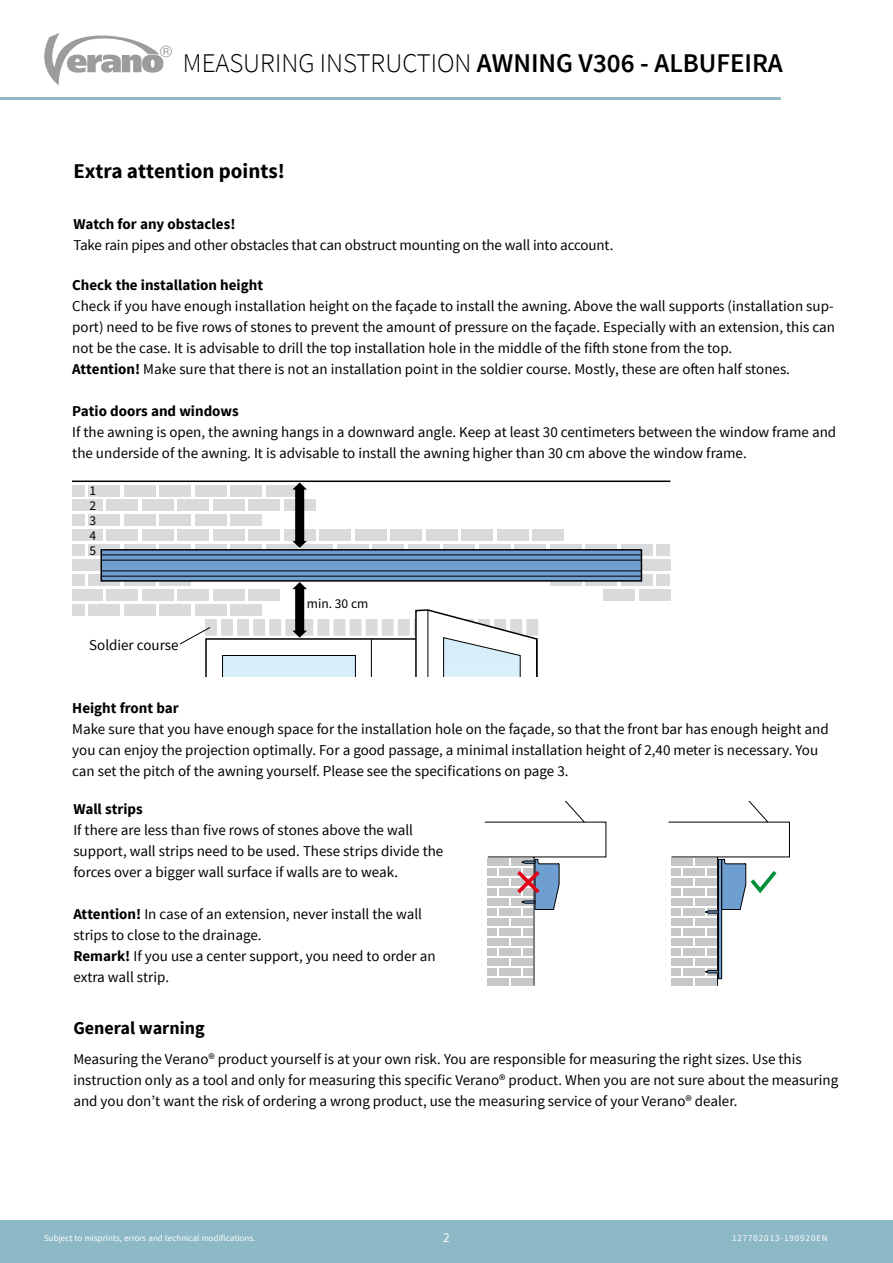
<style>
.page{position:relative;width:893px;height:1263px;background:#fff}
.page>*{position:absolute;margin:0;border:0;box-sizing:border-box;transform-origin:0 0}
.t1{font:300 27px "Source Sans Pro";color:#000}
.t2{font:700 21px "Source Sans Pro";color:#000}
.t3{font:700 18px "Source Sans Pro";color:#000}
.t4{font:15px/21px "Source Sans Pro";color:#000}
.t5{font:700 15px "Source Sans Pro";color:#000}
.t6{font:13.5px/15px "Source Sans Pro";color:#000;text-align:justify}
.t7{font:13.5px "Source Sans Pro";color:#fff}
.t8{font:9px "Source Sans Pro";color:#fff}
.t9{font:9px "Source Sans Pro";letter-spacing:.1em;color:#fff}
.s1{font-weight:600}
.s2{font-weight:700}
</style>
<div class="page">
<div style="left:0;top:1220px;width:893px;height:43px;background:#8db8c5"></div>
<svg style="left:44px;top:33px;width:128px;height:52px"></svg>
<hr style="left:0;top:97px;width:781px;height:3px;background:#8db8c5">
<svg style="left:485px;top:801px;width:122px;height:185px"></svg>
<svg style="left:668px;top:801px;width:122px;height:185px"></svg>
<div style="left:89px;top:604px;width:31px;height:12px;background:#d9dadb"></div>
<div style="left:142px;top:589px;width:31px;height:12px;background:#d9dadb"></div>
<div style="left:124px;top:574px;width:32px;height:12px;background:#d9dadb"></div>
<div style="left:160px;top:574px;width:31px;height:12px;background:#d9dadb"></div>
<div style="left:124px;top:544px;width:32px;height:12px;background:#d9dadb"></div>
<div style="left:160px;top:544px;width:31px;height:12px;background:#d9dadb"></div>
<div style="left:195px;top:544px;width:32px;height:12px;background:#d9dadb"></div>
<div style="left:231px;top:544px;width:31px;height:12px;background:#d9dadb"></div>
<div style="left:266px;top:544px;width:32px;height:12px;background:#d9dadb"></div>
<div style="left:302px;top:544px;width:31px;height:12px;background:#d9dadb"></div>
<div style="left:337px;top:544px;width:32px;height:12px;background:#d9dadb"></div>
<div style="left:373px;top:544px;width:31px;height:12px;background:#d9dadb"></div>
<div style="left:408px;top:544px;width:32px;height:12px;background:#d9dadb"></div>
<div style="left:444px;top:544px;width:31px;height:12px;background:#d9dadb"></div>
<div style="left:479px;top:544px;width:32px;height:12px;background:#d9dadb"></div>
<div style="left:515px;top:544px;width:31px;height:12px;background:#d9dadb"></div>
<div style="left:550px;top:544px;width:32px;height:12px;background:#d9dadb"></div>
<div style="left:142px;top:529px;width:31px;height:12px;background:#d9dadb"></div>
<div style="left:106px;top:589px;width:32px;height:12px;background:#d9dadb"></div>
<div style="left:124px;top:604px;width:32px;height:12px;background:#d9dadb"></div>
<div style="left:160px;top:604px;width:31px;height:12px;background:#d9dadb"></div>
<div style="left:89px;top:574px;width:31px;height:12px;background:#d9dadb"></div>
<div style="left:106px;top:529px;width:32px;height:12px;background:#d9dadb"></div>
<div style="left:603px;top:589px;width:32px;height:12px;background:#d9dadb"></div>
<div style="left:586px;top:574px;width:31px;height:12px;background:#d9dadb"></div>
<div style="left:586px;top:544px;width:31px;height:12px;background:#d9dadb"></div>
<div style="left:550px;top:574px;width:32px;height:12px;background:#d9dadb"></div>
<div style="left:639px;top:589px;width:31px;height:12px;background:#d9dadb"></div>
<div style="left:621px;top:574px;width:32px;height:12px;background:#d9dadb"></div>
<div style="left:621px;top:544px;width:32px;height:12px;background:#d9dadb"></div>
<div style="left:656px;top:574px;width:14px;height:12px;background:#d9dadb"></div>
<div style="left:656px;top:544px;width:14px;height:12px;background:#d9dadb"></div>
<div style="left:639px;top:559px;width:31px;height:12px;background:#d9dadb"></div>
<div style="left:177px;top:529px;width:32px;height:12px;background:#d9dadb"></div>
<div style="left:213px;top:529px;width:31px;height:12px;background:#d9dadb"></div>
<div style="left:248px;top:529px;width:32px;height:12px;background:#d9dadb"></div>
<div style="left:284px;top:529px;width:31px;height:12px;background:#d9dadb"></div>
<div style="left:319px;top:529px;width:32px;height:12px;background:#d9dadb"></div>
<div style="left:355px;top:529px;width:31px;height:12px;background:#d9dadb"></div>
<div style="left:390px;top:529px;width:32px;height:12px;background:#d9dadb"></div>
<div style="left:426px;top:529px;width:31px;height:12px;background:#d9dadb"></div>
<div style="left:461px;top:529px;width:32px;height:12px;background:#d9dadb"></div>
<div style="left:497px;top:529px;width:31px;height:12px;background:#d9dadb"></div>
<div style="left:532px;top:529px;width:32px;height:12px;background:#d9dadb"></div>
<div style="left:124px;top:514px;width:32px;height:12px;background:#d9dadb"></div>
<div style="left:160px;top:514px;width:31px;height:12px;background:#d9dadb"></div>
<div style="left:195px;top:514px;width:32px;height:12px;background:#d9dadb"></div>
<div style="left:231px;top:514px;width:31px;height:12px;background:#d9dadb"></div>
<div style="left:142px;top:499px;width:31px;height:12px;background:#d9dadb"></div>
<div style="left:106px;top:499px;width:32px;height:12px;background:#d9dadb"></div>
<div style="left:124px;top:485px;width:32px;height:11px;background:#d9dadb"></div>
<div style="left:89px;top:544px;width:31px;height:12px;background:#d9dadb"></div>
<div style="left:72px;top:589px;width:31px;height:12px;background:#d9dadb"></div>
<div style="left:72px;top:559px;width:31px;height:12px;background:#d9dadb"></div>
<div style="left:72px;top:574px;width:13px;height:12px;background:#d9dadb"></div>
<div style="left:72px;top:604px;width:13px;height:12px;background:#d9dadb"></div>
<div style="left:72px;top:529px;width:31px;height:12px;background:#d9dadb"></div>
<div style="left:72px;top:544px;width:13px;height:12px;background:#d9dadb"></div>
<div style="left:89px;top:514px;width:31px;height:12px;background:#d9dadb"></div>
<div style="left:72px;top:499px;width:31px;height:12px;background:#d9dadb"></div>
<div style="left:89px;top:485px;width:31px;height:11px;background:#d9dadb"></div>
<div style="left:72px;top:514px;width:13px;height:12px;background:#d9dadb"></div>
<div style="left:72px;top:485px;width:13px;height:11px;background:#d9dadb"></div>
<div style="left:177px;top:499px;width:32px;height:12px;background:#d9dadb"></div>
<div style="left:160px;top:485px;width:31px;height:11px;background:#d9dadb"></div>
<div style="left:213px;top:499px;width:31px;height:12px;background:#d9dadb"></div>
<div style="left:195px;top:485px;width:32px;height:11px;background:#d9dadb"></div>
<div style="left:248px;top:499px;width:32px;height:12px;background:#d9dadb"></div>
<div style="left:231px;top:485px;width:31px;height:11px;background:#d9dadb"></div>
<div style="left:284px;top:499px;width:31px;height:12px;background:#d9dadb"></div>
<div style="left:266px;top:485px;width:32px;height:11px;background:#d9dadb"></div>
<div style="left:177px;top:589px;width:32px;height:12px;background:#d9dadb"></div>
<hr style="left:72px;top:480px;width:598px;height:2px;background:#000">
<hr style="left:72px;top:1061px;width:598px;height:1px;background:#000">
<svg style="left:292px;top:482px;width:15px;height:66px"></svg>
<svg style="left:180px;top:582px;width:359px;height:95px"></svg>
<svg style="left:101px;top:549px;width:541px;height:33px;background:#5f85af"></svg>
<hr style="left:101px;top:554px;width:540px;height:1px;background:#000">
<hr style="left:101px;top:560px;width:540px;height:1px;background:#000">
<hr style="left:101px;top:570px;width:540px;height:1px;background:#000">
<hr style="left:101px;top:576px;width:540px;height:1px;background:#000">
<h1 class="t1" style="left:183px;top:47px;width:601px">MEASURING INSTRUCTION <span class="s1">AWNING V306 - ALBUFEIRA</span></h1>
<h2 class="t2" style="left:73px;top:158px;width:213px">Extra attention points!</h2>
<p class="t5" style="left:73px;top:214px;width:164px">Watch for any obstacles!</p>
<p class="t4" style="left:73px;top:235px;width:542px">Take rain pipes and other obstacles that can obstruct mounting on the wall into account.</p>
<p class="t5" style="left:72px;top:275px;width:192px">Check the installation height</p>
<p class="t4" style="left:72px;top:296px;width:764px">Check if you have enough installation height on the façade to install the awning. Above the wall supports (installation sup&shy;port) need to be five rows of stones to prevent the amount of pressure on the façade. Especially with an extension, this can not be the case. It is advisable to drill the top installation hole in the middle of the fifth stone from the top.<br><span class="s2">Attention!</span> Make sure that there is not an installation point in the soldier course. Mostly, these are often half stones.</p>
<p class="t5" style="left:72px;top:401px;width:168px">Patio doors and windows</p>
<p class="t4" style="left:72px;top:422px;width:765px">If the awning is open, the awning hangs in a downward angle. Keep at least 30 centimeters between the window frame and the underside of the awning. It is advisable to install the awning higher than 30 cm above the window frame.</p>
<p class="t6" style="left:89px;top:483px;width:8px">1<br>2<br>3<br>4<br>5</p>
<p class="t4" style="left:89px;top:634px;width:91px">Soldier course</p>
<p class="t6" style="left:136px;top:638px;width:41px">rollaag</p>
<p class="t6" style="left:307px;top:596px;width:63px">min. 30 cm</p>
<p class="t5" style="left:72px;top:698px;width:108px">Height front bar</p>
<p class="t4" style="left:72px;top:719px;width:758px">Make sure that you have enough space for the installation hole on the façade, so that the front bar has enough height and you can enjoy the projection optimally. For a good passage, a minimal installation height of 2,40 meter is necessary. You can set the pitch of the awning yourself. Please see the specifications on page 3.</p>
<p class="t5" style="left:73px;top:799px;width:71px">Wall strips</p>
<p class="t4" style="left:73px;top:820px;width:372px">If there are less than five rows of stones above the wall support, wall strips need to be used. These strips divide the forces over a bigger wall surface if walls are to weak.</p>
<p class="t4" style="left:73px;top:904px;width:364px"><span class="s2">Attention!</span> In case of an extension, never install the wall strips to close to the drainage.<br><span class="s2">Remark!</span> If you use a center support, you need to order an extra wall strip.</p>
<p class="t3" style="left:73px;top:1016px;width:133px">General warning</p>
<p class="t4" style="left:73px;top:1048px;width:766px">Measuring the Verano® product yourself is at your own risk. You are responsible for measuring the right sizes. Use this instruction only as a tool and only for measuring this specific Verano® product. When you are not sure about the measuring and you don’t want the risk of ordering a wrong product, use the measuring service of your Verano® dealer.</p>
<p class="t8" style="left:44px;top:1233px;width:213px">Subject to misprints, errors and technical modifications.</p>
<p class="t7" style="left:443px;top:1229px;width:8px">2</p>
<p class="t9" style="left:732px;top:1233px;width:97px">127702013-190920EN</p>
</div>
